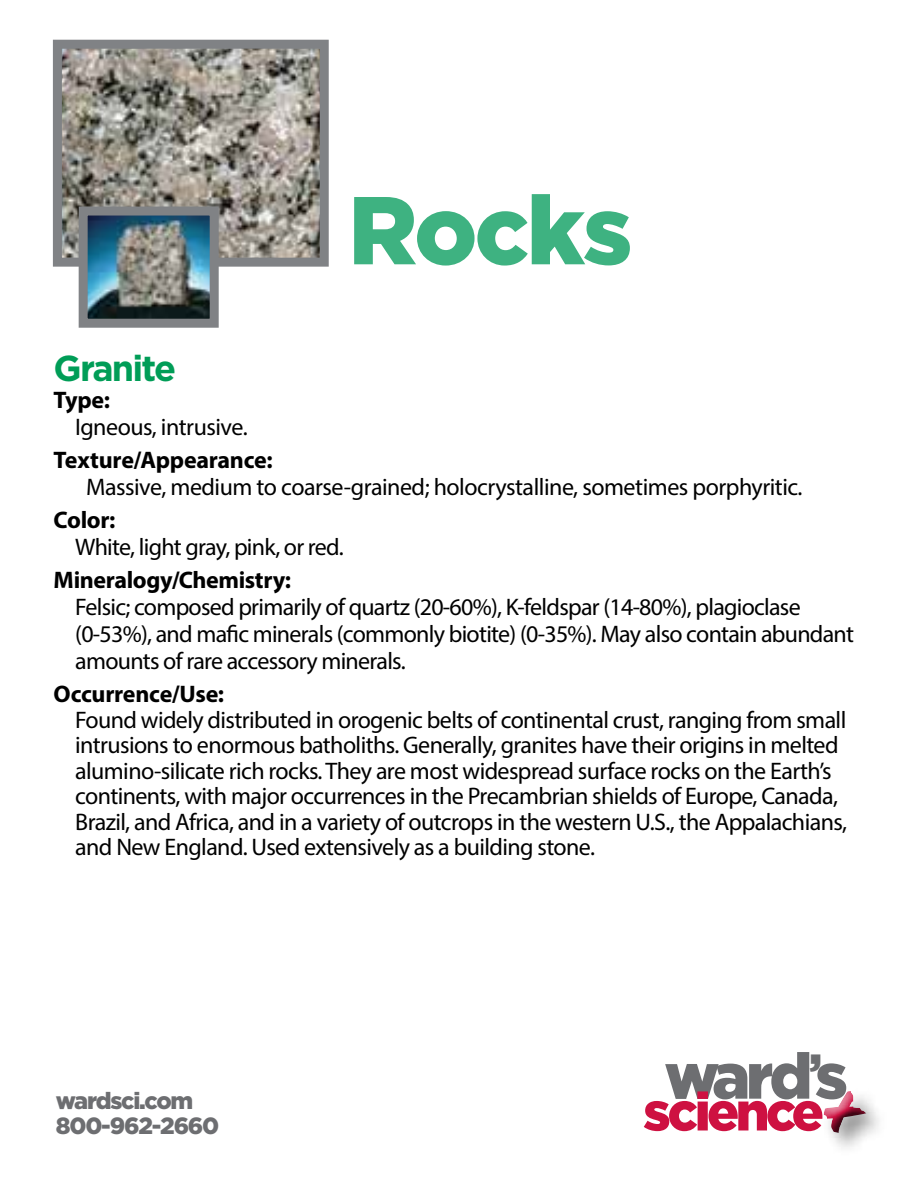
<style>
.page{position:relative;width:918px;height:1188px;background:#fff}
.page>*{position:absolute;margin:0;border:0;box-sizing:border-box;transform-origin:0 0}
.t1{font:900 96px "Gotham";letter-spacing:-.025em;color:#3eb281}
.t2{font:90.6px "Flood Std";color:#ce1141}
.t3{font:900 63.9px "Gotham";color:#6d6e71}
.t4{font:900 53.4px "Gotham";letter-spacing:-.07em;color:#ce1141}
.t5{font:700 36px "Gotham";letter-spacing:-.05em;color:#009d57}
.t6{font:24px/25.5px "Myriad Pro";letter-spacing:-.025em;color:#000}
.t7{font:700 24px "Myriad Pro";letter-spacing:-.015em;color:#000}
.t8{font:900 23.4px/25.5px "Gotham";letter-spacing:-.05em;color:#6d6e71}
</style>
<div class="page">
<img style="left:63px;top:50px;width:256px;height:207px">
<div style="left:53px;top:40px;width:276px;height:227px;border:9px solid #808285"></div>
<img style="left:89px;top:217px;width:120px;height:101px">
<div style="left:79px;top:207px;width:140px;height:121px;border:9px solid #808285"></div>
<div style="left:808px;top:1078px;width:79px;height:77px;background:#000;opacity:.7"></div>
<h1 class="t1" style="left:348px;top:175px;width:286px">Rocks</h1>
<h3 class="t5" style="left:54px;top:347px;width:124px">Granite</h3>
<p class="t7" style="left:54px;top:384px;width:58px">Type:</p>
<p class="t6" style="left:75px;top:414px;width:174px">Igneous, intrusive.</p>
<p class="t7" style="left:54px;top:444px;width:220px">Texture/Appearance:</p>
<p class="t6" style="left:86px;top:474px;width:718px">Massive, medium to coarse-grained; holocrystalline, sometimes porphyritic.</p>
<p class="t7" style="left:54px;top:504px;width:63px">Color:</p>
<p class="t6" style="left:75px;top:534px;width:270px">White, light gray, pink, or red.</p>
<p class="t7" style="left:54px;top:564px;width:239px">Mineralogy/Chemistry:</p>
<p class="t6" style="left:75px;top:593px;width:780px;line-height:27px">Felsic; composed primarily of quartz (20-60%), K-feldspar (14-80%), plagioclase (0-53%), and mafic minerals (commonly biotite) (0-35%). May also contain abundant amounts of rare accessory minerals.</p>
<p class="t7" style="left:54px;top:678px;width:172px">Occurrence/Use:</p>
<p class="t6" style="left:75px;top:706px;width:773px">Found widely distributed in orogenic belts of continental crust, ranging from small intrusions to enormous batholiths. Generally, granites have their origins in melted alumino-silicate rich rocks. They are most widespread surface rocks on the Earth’s continents, with major occurrences in the Precambrian shields of Europe, Canada, Brazil, and Africa, and in a variety of outcrops in the western U.S., the Appalachians, and New England. Used extensively as a building stone.</p>
<p class="t8" style="left:56px;top:1087px;width:165px">wardsci.com<br>800-962-2660</p>
<h3 class="t3" style="left:664px;top:1039px;width:185px">ward<sup>’</sup>s</h3>
<h2 class="t2" style="left:816px;top:1054px;width:58px">+</h2>
<h3 class="t4" style="left:643px;top:1081px;width:182px">science</h3>
</div>
